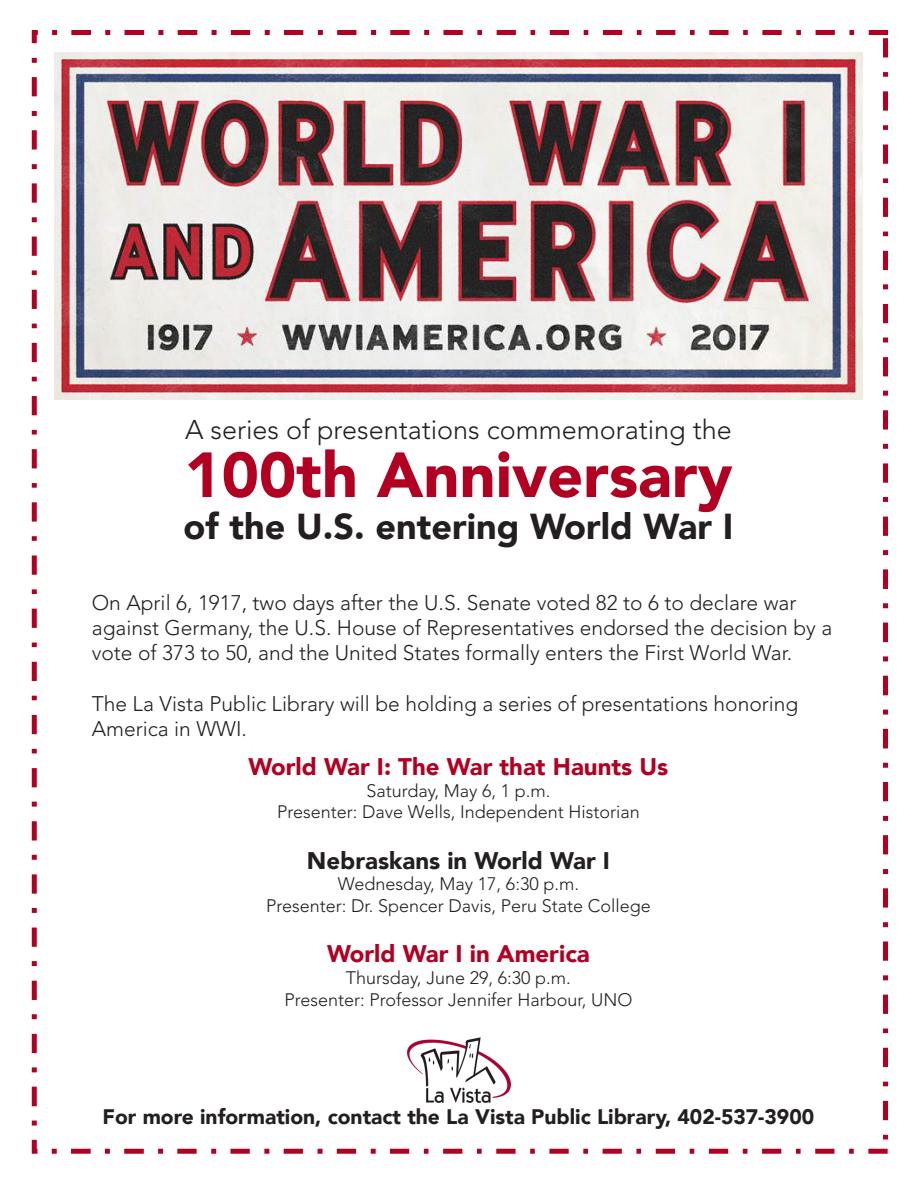
<style>
.page{position:relative;width:918px;height:1188px;background:#fff}
.page>*{position:absolute;margin:0;border:0;box-sizing:border-box;transform-origin:0 0}
.t1{font:900 63px "Avenir LT";color:#b10021}
.t2{font:900 36px "Avenir LT";color:#231f20}
.t3{font:300 27px "Avenir LT Std";color:#231f20}
.t4{font:900 24px "Avenir LT";color:#b10021}
.t5{font:900 24px "Avenir LT";color:#231f20}
.t6{font:300 21px/25.2px "Avenir LT Std";color:#231f20}
.t7{font:900 21px "Avenir LT";color:#231f20}
.t8{font:300 18px "Avenir LT Std";color:#231f20}
</style>
<div class="page">
<img style="left:31px;top:30px;width:857px;height:1124px">
<img style="left:54px;top:52px;width:809px;height:347px">
<img style="left:407px;top:1037px;width:104px;height:66px">
<p class="t3" style="left:185px;top:414px;width:548px">A series of presentations commemorating the</p>
<p class="t1" style="left:184px;top:437px;width:550px">100th Anniversary</p>
<p class="t2" style="left:184px;top:504px;width:551px">of the U.S. entering World War I</p>
<p class="t6" style="left:92px;top:590px;width:742px">On April 6, 1917, two days after the U.S. Senate voted 82 to 6 to declare war against Germany, the U.S. House of Representatives endorsed the decision by a vote of 373 to 50, and the United States formally enters the First World War.</p>
<p class="t6" style="left:92px;top:691px;width:708px">The La Vista Public Library will be holding a series of presentations honoring<br>America in WWI.</p>
<p class="t4" style="left:249px;top:752px;width:421px">World War I: The War that Haunts Us</p>
<p class="t8" style="left:366px;top:780px;width:186px">Saturday, May 6, 1 p.m.</p>
<p class="t8" style="left:277px;top:802px;width:364px">Presenter: Dave Wells, Independent Historian</p>
<p class="t5" style="left:307px;top:846px;width:305px">Nebraskans in World War I</p>
<p class="t8" style="left:338px;top:874px;width:243px">Wednesday, May 17, 6:30 p.m.</p>
<p class="t8" style="left:266px;top:895px;width:386px">Presenter: Dr. Spencer Davis, Peru State College</p>
<p class="t4" style="left:327px;top:940px;width:264px">World War I in America</p>
<p class="t8" style="left:346px;top:967px;width:226px">Thursday, June 29, 6:30 p.m.</p>
<p class="t8" style="left:285px;top:989px;width:349px">Presenter: Professor Jennifer Harbour, UNO</p>
<p class="t7" style="left:103px;top:1104px;width:713px">For more information, contact the La Vista Public Library, 402-537-3900</p>
</div>
